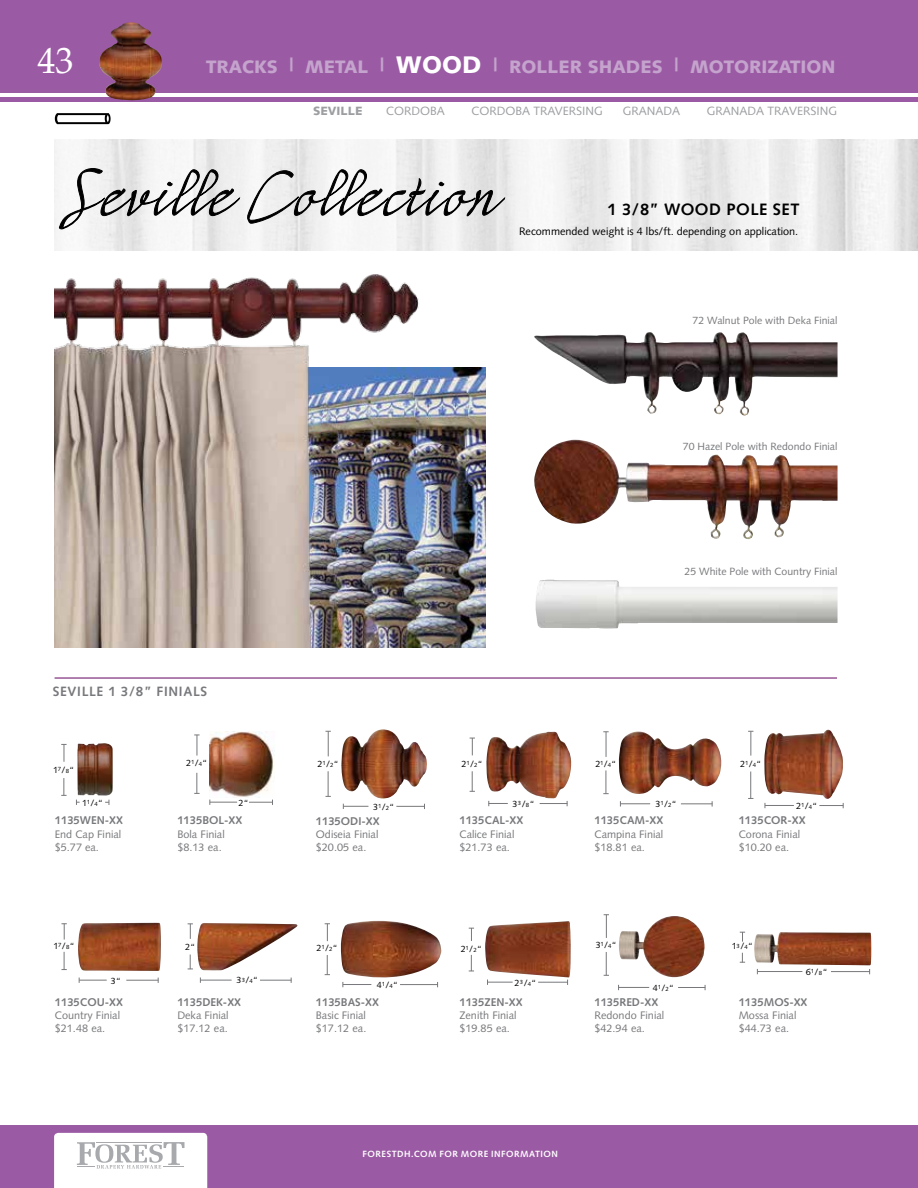
<style>
.page{position:relative;width:918px;height:1188px;background:#fff}
.page>*{position:absolute;margin:0;border:0;box-sizing:border-box;transform-origin:0 0}
.t1{font:54px "Mayence Premium";letter-spacing:.025em;color:#000}
.t2{font:36px "Palatino";color:#fff}
.t3{font:900 18px "Syntax";color:#c4a3cd}
.t4{font:700 16.5px "Syntax";letter-spacing:.03em;color:#000}
.t5{font:700 13.5px "Syntax";letter-spacing:.05em;color:#77787b}
.t6{font:12px "Syntax";color:#9c9ea1}
.t7{font:900 12px "Syntax";color:#9c9ea1}
.t8{font:700 11.25px "Syntax";color:#77787b}
.t9{font:10.8px/13px "Syntax";color:#77787b}
.t10{font:10.8px "Syntax";color:#000}
.t11{font:10.5px "Syntax";color:#77787b}
.t12{font:9px "Syntax";color:#000}
.t13{font:700 9px "Syntax";letter-spacing:.055em;color:#fff}
.s1{font-size:24px;color:#fff}
.s2{font-size:6px}
</style>
<div class="page">
<div style="left:0;top:0;width:918px;height:93px;background:#9b5ba4"></div>
<hr style="left:0;top:97px;width:918px;height:4px;background:#9b5ba4">
<div style="left:0;top:1125px;width:918px;height:63px;background:#9b5ba4"></div>
<svg style="left:54px;top:1133px;width:153px;height:55px;background:#f3f3f4"></svg>
<img style="left:99px;top:22px;width:63px;height:79px">
<img style="left:54px;top:139px;width:864px;height:112px">
<img style="left:428px;top:368px;width:58px;height:280px">
<img style="left:534px;top:332px;width:304px;height:84px">
<img style="left:534px;top:440px;width:304px;height:99px">
<img style="left:535px;top:580px;width:303px;height:48px">
<img style="left:77px;top:743px;width:36px;height:53px">
<svg style="left:105px;top:800px;width:5px;height:5px"></svg>
<svg style="left:61px;top:744px;width:6px;height:18px"></svg>
<svg style="left:61px;top:778px;width:6px;height:18px"></svg>
<img style="left:210px;top:732px;width:64px;height:65px">
<svg style="left:249px;top:800px;width:24px;height:5px"></svg>
<svg style="left:209px;top:800px;width:28px;height:5px"></svg>
<svg style="left:194px;top:735px;width:6px;height:21px"></svg>
<svg style="left:194px;top:773px;width:6px;height:21px"></svg>
<img style="left:341px;top:729px;width:86px;height:70px">
<svg style="left:396px;top:804px;width:29px;height:5px"></svg>
<svg style="left:343px;top:804px;width:25px;height:5px"></svg>
<svg style="left:326px;top:731px;width:5px;height:25px"></svg>
<svg style="left:326px;top:771px;width:5px;height:26px"></svg>
<img style="left:486px;top:732px;width:86px;height:67px">
<svg style="left:540px;top:801px;width:28px;height:5px"></svg>
<svg style="left:488px;top:801px;width:20px;height:5px"></svg>
<svg style="left:470px;top:738px;width:5px;height:17px"></svg>
<svg style="left:470px;top:771px;width:5px;height:21px"></svg>
<img style="left:618px;top:731px;width:104px;height:63px">
<hr style="left:681px;top:803px;width:31px;height:1px;background:#77787b">
<svg style="left:620px;top:801px;width:30px;height:6px"></svg>
<svg style="left:603px;top:731px;width:6px;height:26px"></svg>
<svg style="left:603px;top:770px;width:6px;height:24px"></svg>
<img style="left:764px;top:730px;width:79px;height:69px">
<svg style="left:819px;top:803px;width:25px;height:5px"></svg>
<svg style="left:765px;top:803px;width:29px;height:5px"></svg>
<svg style="left:748px;top:731px;width:5px;height:25px"></svg>
<svg style="left:748px;top:772px;width:5px;height:27px"></svg>
<img style="left:78px;top:923px;width:83px;height:48px">
<hr style="left:126px;top:980px;width:32px;height:1px;background:#77787b">
<svg style="left:79px;top:978px;width:28px;height:5px"></svg>
<svg style="left:61px;top:923px;width:6px;height:17px"></svg>
<svg style="left:61px;top:952px;width:6px;height:18px"></svg>
<img style="left:197px;top:923px;width:101px;height:47px">
<hr style="left:260px;top:980px;width:31px;height:1px;background:#77787b">
<hr style="left:200px;top:980px;width:32px;height:1px;background:#77787b">
<svg style="left:188px;top:923px;width:5px;height:16px"></svg>
<svg style="left:188px;top:955px;width:5px;height:15px"></svg>
<img style="left:340px;top:921px;width:101px;height:57px">
<hr style="left:400px;top:984px;width:38px;height:1px;background:#77787b">
<svg style="left:342px;top:982px;width:29px;height:5px"></svg>
<svg style="left:325px;top:923px;width:5px;height:18px"></svg>
<svg style="left:325px;top:955px;width:5px;height:20px"></svg>
<img style="left:485px;top:921px;width:86px;height:57px">
<hr style="left:538px;top:982px;width:30px;height:1px;background:#77787b">
<svg style="left:487px;top:980px;width:26px;height:5px"></svg>
<svg style="left:469px;top:928px;width:5px;height:13px"></svg>
<svg style="left:469px;top:955px;width:5px;height:17px"></svg>
<img style="left:754px;top:932px;width:117px;height:33px">
<hr style="left:831px;top:971px;width:39px;height:1px;background:#77787b">
<hr style="left:758px;top:971px;width:44px;height:1px;background:#77787b">
<svg style="left:740px;top:932px;width:5px;height:10px"></svg>
<svg style="left:740px;top:953px;width:5px;height:10px"></svg>
<img style="left:619px;top:916px;width:86px;height:61px">
<svg style="left:678px;top:985px;width:28px;height:5px"></svg>
<hr style="left:619px;top:987px;width:30px;height:1px;background:#77787b">
<svg style="left:604px;top:914px;width:5px;height:24px"></svg>
<svg style="left:604px;top:952px;width:5px;height:24px"></svg>
<svg style="left:59px;top:168px;width:181px;height:62px"></svg>
<svg style="left:247px;top:169px;width:258px;height:55px"></svg>
<svg style="left:55px;top:113px;width:56px;height:11px"></svg>
<img style="left:54px;top:274px;width:374px;height:374px">
<hr style="left:55px;top:678px;width:782px;height:1px;background:#650360">
<h2 class="t2" style="left:37px;top:30px;width:37px">43</h2>
<h3 class="t3" style="left:206px;top:56px;width:631px">TRACKS | METAL | <span class="s1">WOOD</span> | ROLLER SHADES | MOTORIZATION</h3>
<p class="t7" style="left:313px;top:103px;width:51px">SEVILLE</p>
<p class="t6" style="left:386px;top:103px;width:60px">CORDOBA</p>
<p class="t6" style="left:472px;top:103px;width:133px">CORDOBA TRAVERSING</p>
<p class="t6" style="left:623px;top:103px;width:59px">GRANADA</p>
<p class="t6" style="left:707px;top:103px;width:132px">GRANADA TRAVERSING</p>
<h1 class="t1" style="left:68px;top:165px;width:429px">Seville Collection</h1>
<h3 class="t4" style="left:608px;top:200px;width:194px">1 3/8” WOOD POLE SET</h3>
<p class="t10" style="left:519px;top:225px;width:281px">Recommended weight is 4 lbs/ft. depending on application.</p>
<p class="t11" style="left:693px;top:314px;width:146px">72 Walnut Pole with Deka Finial</p>
<p class="t11" style="left:683px;top:440px;width:156px">70 Hazel Pole with Redondo Finial</p>
<p class="t11" style="left:685px;top:566px;width:154px">25 White Pole with Country Finial</p>
<p class="t5" style="left:53px;top:683px;width:156px">SEVILLE 1 3/8” FINIALS</p>
<p class="t12" style="left:53px;top:765px;width:23px">1<sup>7</sup>/<span class="s2">8</span>“</p>
<p class="t12" style="left:186px;top:757px;width:22px">2<sup>1</sup>/<span class="s2">4</span>“</p>
<p class="t12" style="left:317px;top:758px;width:23px">2<sup>1</sup>/<span class="s2">2</span>“</p>
<p class="t12" style="left:462px;top:759px;width:23px">2<sup>1</sup>/<span class="s2">2</span>“</p>
<p class="t12" style="left:595px;top:758px;width:22px">2<sup>1</sup>/<span class="s2">4</span>“</p>
<p class="t12" style="left:740px;top:759px;width:22px">2<sup>1</sup>/<span class="s2">4</span>“</p>
<p class="t12" style="left:82px;top:797px;width:22px">1<sup>1</sup>/<span class="s2">4</span>“</p>
<p class="t12" style="left:238px;top:797px;width:11px">2“</p>
<p class="t12" style="left:373px;top:801px;width:23px">3<sup>1</sup>/<span class="s2">2</span>“</p>
<p class="t12" style="left:513px;top:798px;width:23px">3<sup>3</sup>/<span class="s2">8</span>“</p>
<p class="t12" style="left:655px;top:799px;width:23px">3<sup>1</sup>/<span class="s2">2</span>“</p>
<p class="t12" style="left:796px;top:800px;width:22px">2<sup>1</sup>/<span class="s2">4</span>“</p>
<p class="t8" style="left:55px;top:814px;width:70px">1135WEN-XX</p>
<p class="t9" style="left:55px;top:827px;width:68px">End Cap Finial $5.77 ea.</p>
<p class="t8" style="left:177px;top:814px;width:67px">1135BOL-XX</p>
<p class="t9" style="left:177px;top:827px;width:49px">Bola Finial $8.13 ea.</p>
<p class="t8" style="left:316px;top:814px;width:65px">1135ODI-XX</p>
<p class="t9" style="left:316px;top:827px;width:64px">Odiseia Finial $20.05 ea.</p>
<p class="t8" style="left:459px;top:814px;width:65px">1135CAL-XX</p>
<p class="t9" style="left:459px;top:827px;width:56px">Calice Finial $21.73 ea.</p>
<p class="t8" style="left:594px;top:814px;width:70px">1135CAM-XX</p>
<p class="t9" style="left:594px;top:827px;width:70px">Campina Finial $18.81 ea.</p>
<p class="t8" style="left:739px;top:814px;width:68px">1135COR-XX</p>
<p class="t9" style="left:739px;top:827px;width:63px">Corona Finial $10.20 ea.</p>
<p class="t12" style="left:53px;top:940px;width:23px">1<sup>7</sup>/<span class="s2">8</span>“</p>
<p class="t12" style="left:185px;top:941px;width:11px">2“</p>
<p class="t12" style="left:317px;top:943px;width:23px">2<sup>1</sup>/<span class="s2">2</span>“</p>
<p class="t12" style="left:461px;top:943px;width:23px">2<sup>1</sup>/<span class="s2">2</span>“</p>
<p class="t12" style="left:596px;top:939px;width:22px">3<sup>1</sup>/<span class="s2">4</span>“</p>
<p class="t12" style="left:732px;top:941px;width:23px">1<sup>3</sup>/<span class="s2">4</span>“</p>
<p class="t12" style="left:111px;top:975px;width:11px">3“</p>
<p class="t12" style="left:237px;top:975px;width:23px">3<sup>3</sup>/<span class="s2">4</span>“</p>
<p class="t12" style="left:377px;top:979px;width:23px">4<sup>1</sup>/<span class="s2">4</span>“</p>
<p class="t12" style="left:515px;top:977px;width:23px">2<sup>3</sup>/<span class="s2">4</span>“</p>
<p class="t12" style="left:653px;top:982px;width:23px">4<sup>1</sup>/<span class="s2">2</span>“</p>
<p class="t12" style="left:806px;top:966px;width:23px">6<sup>1</sup>/<span class="s2">8</span>“</p>
<p class="t8" style="left:55px;top:996px;width:70px">1135COU-XX</p>
<p class="t9" style="left:55px;top:1009px;width:67px">Country Finial $21.48 ea.</p>
<p class="t8" style="left:177px;top:996px;width:65px">1135DEK-XX</p>
<p class="t9" style="left:177px;top:1009px;width:53px">Deka Finial $17.12 ea.</p>
<p class="t8" style="left:316px;top:996px;width:65px">1135BAS-XX</p>
<p class="t9" style="left:316px;top:1009px;width:52px">Basic Finial $17.12 ea.</p>
<p class="t8" style="left:459px;top:996px;width:65px">1135ZEN-XX</p>
<p class="t9" style="left:459px;top:1009px;width:59px">Zenith Finial $19.85 ea.</p>
<p class="t8" style="left:594px;top:996px;width:65px">1135RED-XX</p>
<p class="t9" style="left:594px;top:1009px;width:71px">Redondo Finial $42.94 ea.</p>
<p class="t8" style="left:739px;top:996px;width:70px">1135MOS-XX</p>
<p class="t9" style="left:739px;top:1009px;width:59px">Mossa Finial $44.73 ea.</p>
<p class="t13" style="left:363px;top:1149px;width:197px">FORESTDH.COM FOR MORE INFORMATION</p>
</div>
